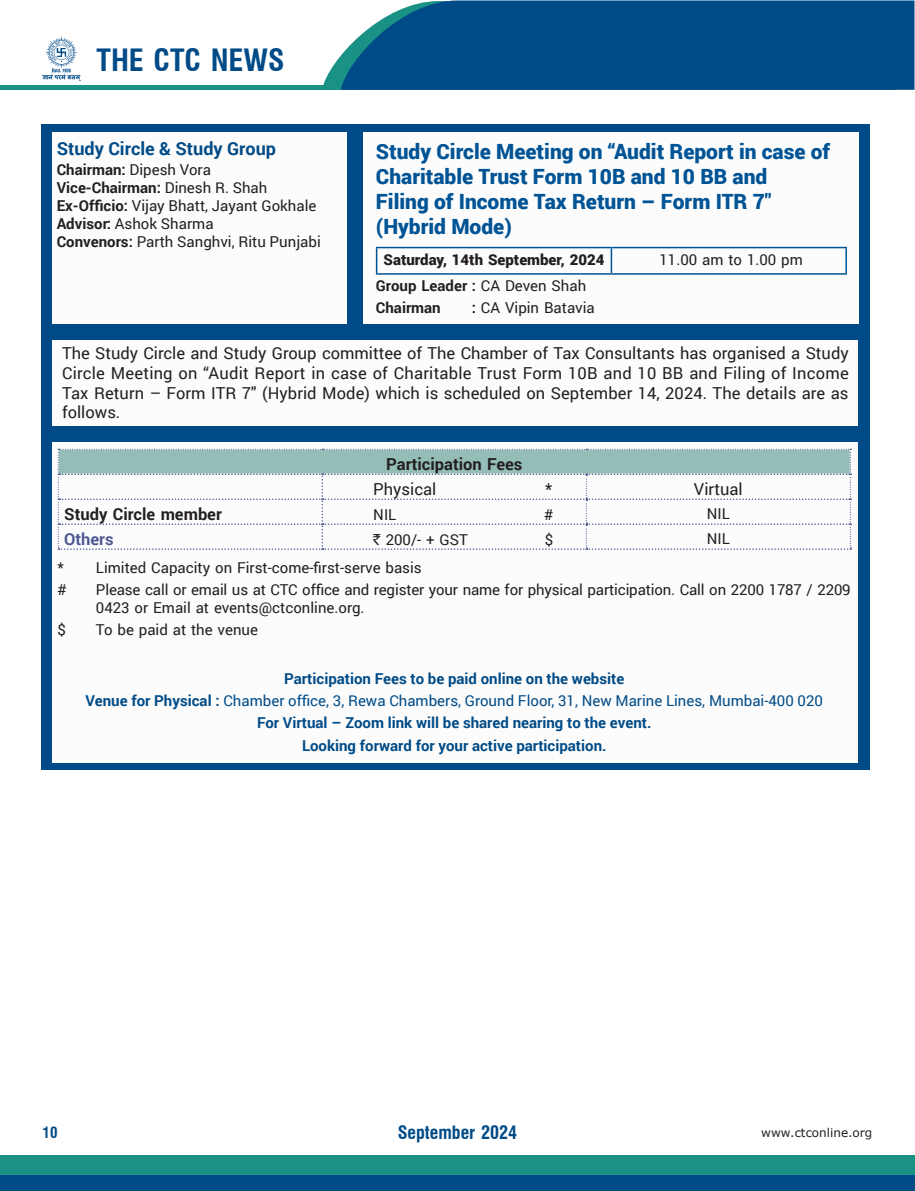
<style>
.page{position:relative;width:915px;height:1191px;background:#fff}
.page>*{position:absolute;margin:0;border:0;box-sizing:border-box;transform-origin:0 0}
.t1{font:700 condensed 30px "Swiss 721 BT";color:#004b87}
.Committee_Name{font:900 21px/25.2px "Roboto";color:#005495}
.Committee_Name-2{font:700 18px "Roboto";color:#004b87}
.t2{font:700 condensed 18px "Swiss 721 BT";color:#004b87}
.Bodytext{font:16.5px/19.8px "Roboto";letter-spacing:.005em;color:#231f20;text-align:justify}
.Bodytext-2{font:700 16.5px "Roboto";color:#231f20}
.Bodytext-3{font:700 16.5px "Roboto";color:#4e5991}
.Bodytext1{font:15px/18px "Roboto";letter-spacing:-.01em;color:#231f20}
.Commitee{font:15px/18px "Roboto";color:#231f20}
.Committee_Name-3{font:700 15px "Roboto";color:#004b87}
.Committee_Name-4{font:15px "Roboto";color:#004b87}
.Bodytext-4{font:15px "Roboto";color:#231f20}
.Bodytext-5{font:700 15px "Roboto";color:#231f20}
.Bodytext-6{font:900 15px "Roboto";color:#231f20}
.t3{font:700 condensed 15px "Swiss 721 BT";color:#004b87}
.t4{font:12px "Verdana";color:#231f20}
.s1{font-weight:700}
.s2{font-weight:400}
.s3{font-family:"Rupee Foradian"}
</style>
<div class="page">
<div style="left:0;top:85px;width:362px;height:5px;background:#199184"></div>
<svg style="left:323px;top:55px;width:18px;height:30px"></svg>
<svg style="left:341px;top:0;width:573px;height:90px;background:#0b548b"></svg>
<img style="left:43px;top:37px;width:38px;height:44px">
<div style="left:0;top:1174px;width:914px;height:17px;background:#004b87"></div>
<div style="left:0;top:1155px;width:914px;height:19px;background:#199184"></div>
<div style="left:41px;top:124px;width:828px;height:646px;background:#004b87"></div>
<div style="left:52px;top:132px;width:295px;height:191px;background:#fcfcfc"></div>
<div style="left:52px;top:340px;width:805px;height:86px;background:#fcfcfc"></div>
<div style="left:52px;top:442px;width:805px;height:320px;background:#fcfcfc"></div>
<div style="left:363px;top:132px;width:494px;height:191px;background:#fcfcfc"></div>
<svg style="left:376px;top:248px;width:1px;height:25px"></svg>
<hr style="left:376px;top:247px;width:235px;height:1px;background:#005495">
<hr style="left:611px;top:247px;width:235px;height:1px;background:#005495">
<hr style="left:610px;top:248px;width:2px;height:25px;background:#005495">
<svg style="left:845px;top:248px;width:1px;height:25px"></svg>
<hr style="left:376px;top:273px;width:235px;height:2px;background:#005495">
<hr style="left:611px;top:273px;width:235px;height:2px;background:#005495">
<svg style="left:58px;top:449px;width:793px;height:101px"></svg>
<h1 class="t1" style="left:96px;top:42px;width:189px">THE CTC NEWS</h1>
<p class="Committee_Name-2" style="left:57px;top:136px;width:221px">Study Circle &amp; Study Group</p>
<p class="Commitee" style="left:57px;top:160px;width:156px"><span class="s1">Chairman:</span> Dipesh Vora</p>
<p class="Commitee" style="left:57px;top:178px;width:265px"><span class="s1">Vice-Chairman:</span> Dinesh R. Shah <span class="s1">Ex-Officio:</span> Vijay Bhatt, Jayant Gokhale <span class="s1">Advisor:</span> Ashok Sharma<br><span class="s1">Convenors:</span> Parth Sanghvi, Ritu Punjabi</p>
<p class="Committee_Name" style="left:376px;top:138px;width:455px">Study Circle Meeting on “Audit Report in case of Charitable Trust Form 10B and 10 BB and<br>Filing of Income Tax Return – Form ITR 7″ (Hybrid Mode)</p>
<p class="Bodytext-6" style="left:383px;top:249px;width:222px">Saturday, 14th September, 2024</p>
<p class="Bodytext-4" style="left:659px;top:249px;width:145px">11.00 am to 1.00 pm</p>
<p class="Bodytext-5" style="left:376px;top:275px;width:212px">Group Leader : <span class="s2">CA Deven Shah</span></p>
<p class="Bodytext-5" style="left:376px;top:297px;width:66px">Chairman</p>
<p class="Bodytext-4" style="left:472px;top:297px;width:124px"><span class="s1">:</span> CA Vipin Batavia</p>
<p class="Bodytext" style="left:62px;top:342px;width:788px">The Study Circle and Study Group committee of The Chamber of Tax Consultants has organised a Study Circle Meeting on “Audit Report in case of Charitable Trust Form 10B and 10 BB and Filing of Income Tax Return – Form ITR 7″ (Hybrid Mode) which is scheduled on September 14, 2024. The details are as follows.</p>
<p class="Bodytext-2" style="left:386px;top:453px;width:138px">Participation Fees</p>
<p class="Bodytext" style="left:373px;top:479px;width:65px">Physical</p>
<p class="Bodytext" style="left:545px;top:479px;width:9px">*</p>
<p class="Bodytext" style="left:693px;top:479px;width:50px">Virtual</p>
<p class="Bodytext-2" style="left:64px;top:503px;width:159px">Study Circle member</p>
<p class="Bodytext-4" style="left:373px;top:504px;width:25px">NIL</p>
<p class="Bodytext-4" style="left:544px;top:504px;width:11px">#</p>
<p class="Bodytext-4" style="left:706px;top:503px;width:25px">NIL</p>
<p class="Bodytext-3" style="left:64px;top:528px;width:51px">Others</p>
<p class="Bodytext-4" style="left:373px;top:529px;width:96px"><span class="s3">`</span> 200/- + GST</p>
<p class="Bodytext-4" style="left:544px;top:529px;width:10px">$</p>
<p class="Bodytext-4" style="left:706px;top:528px;width:25px">NIL</p>
<p class="Bodytext1" style="left:58px;top:557px;width:365px">* Limited Capacity on First-come-first-serve basis</p>
<p class="Bodytext1" style="left:58px;top:580px;width:11px">#</p>
<p class="Bodytext1" style="left:96px;top:580px;width:756px">Please call or email us at CTC office and register your name for physical participation. Call on 2200 1787 / 2209<br>0423 or Email at events@ctconline.org.</p>
<p class="Bodytext1" style="left:58px;top:620px;width:10px">$</p>
<p class="Bodytext1" style="left:96px;top:620px;width:163px">To be paid at the venue</p>
<p class="Committee_Name-3" style="left:284px;top:668px;width:341px">Participation Fees to be paid online on the website</p>
<p class="Committee_Name-4" style="left:86px;top:690px;width:738px"><span class="s1">Venue for Physical :</span> Chamber office, 3, Rewa Chambers, Ground Floor, 31, New Marine Lines, Mumbai-400 020</p>
<p class="Committee_Name-3" style="left:257px;top:712px;width:396px">For Virtual – Zoom link will be shared nearing to the event.</p>
<p class="Committee_Name-3" style="left:302px;top:734px;width:306px">Looking forward for your active participation.</p>
<p class="t2" style="left:397px;top:1121px;width:121px">September 2024</p>
<p class="t3" style="left:43px;top:1123px;width:16px">10</p>
<p class="t4" style="left:761px;top:1124px;width:113px">www.ctconline.org</p>
</div>
